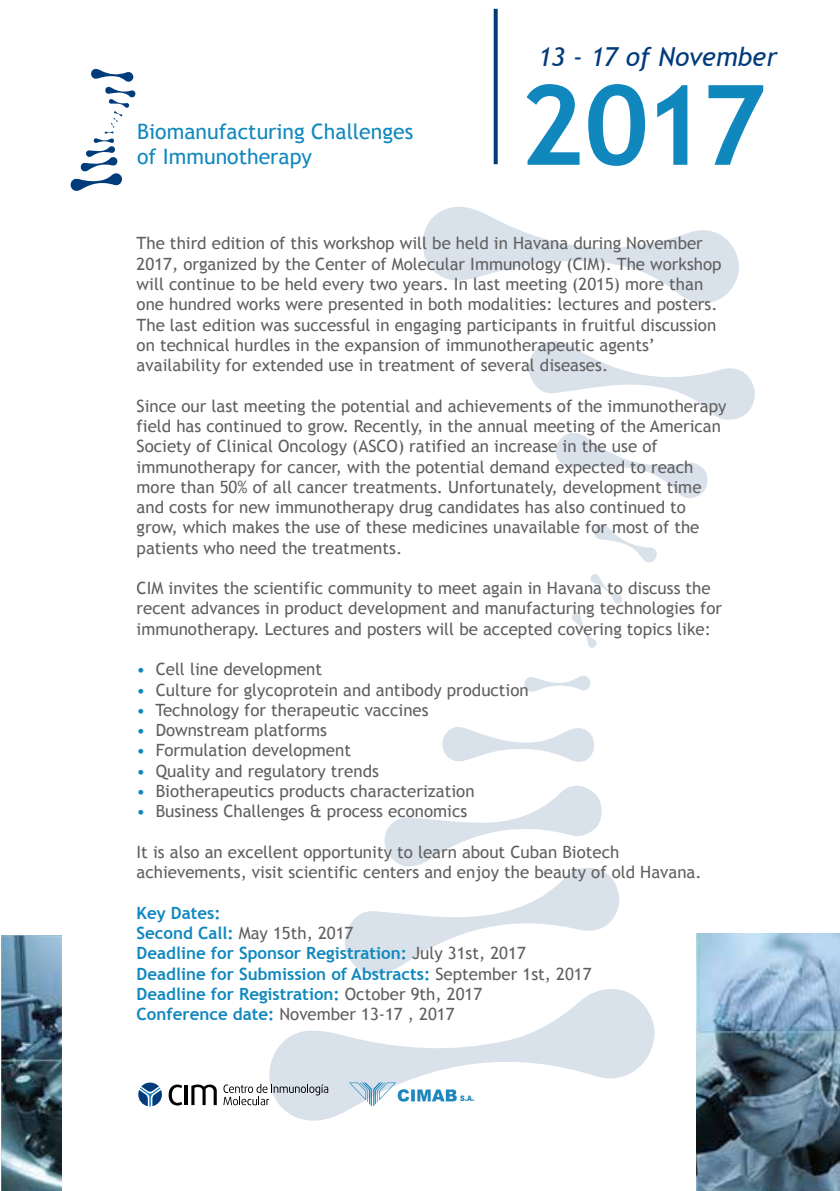
<style>
.page{position:relative;width:840px;height:1191px;background:#fff}
.page>*{position:absolute;margin:0;border:0;box-sizing:border-box;transform-origin:0 0}
.t1{font:700 110.8px "Trebuchet MS";color:#1088be}
.t2{font:italic 26.2px "Trebuchet MS";color:#003b7b}
.t3{font:21.2px/25.4px "Trebuchet MS";color:#1088be}
.t4{font:16.8px/20.2px "Trebuchet MS";color:#605f5f}
.t5{font:700 16.8px/20.2px "Trebuchet MS";color:#1088be}
.t6{font:900 7.6px "Arial";color:#1d88be;scale:.85 1}
.s1{color:#1088be}
.s2{font-weight:400;color:#605f5f}
</style>
<div class="page">
<svg style="left:269px;top:989px;width:385px;height:131px"></svg>
<svg style="left:344px;top:786px;width:276px;height:189px"></svg>
<svg style="left:442px;top:727px;width:151px;height:35px"></svg>
<svg style="left:524px;top:676px;width:66px;height:16px"></svg>
<svg style="left:572px;top:612px;width:25px;height:36px"></svg>
<svg style="left:590px;top:574px;width:32px;height:30px"></svg>
<svg style="left:422px;top:207px;width:316px;height:96px"></svg>
<svg style="left:528px;top:341px;width:226px;height:79px"></svg>
<svg style="left:556px;top:433px;width:151px;height:65px"></svg>
<svg style="left:594px;top:524px;width:63px;height:39px"></svg>
<svg style="left:70px;top:69px;width:66px;height:122px"></svg>
<svg style="left:493px;top:9px;width:4px;height:155px"></svg>
<svg style="left:223px;top:1083px;width:105px;height:22px"></svg>
<svg style="left:168px;top:1084px;width:14px;height:21px"></svg>
<hr style="left:185px;top:1085px;width:3px;height:20px;background:#010001">
<svg style="left:191px;top:1084px;width:26px;height:21px"></svg>
<svg style="left:138px;top:1082px;width:24px;height:24px"></svg>
<svg style="left:349px;top:1082px;width:107px;height:24px"></svg>
<img style="left:696px;top:933px;width:143px;height:258px">
<img style="left:1px;top:935px;width:60px;height:256px">
<p class="t3" style="left:137px;top:119px;width:277px">Biomanufacturing Challenges of Immunotherapy</p>
<h2 class="t2" style="left:537px;top:41px;width:241px">13 - 17 of November</h2>
<h1 class="t1" style="left:519px;top:56px;width:248px">2017</h1>
<p class="t4" style="left:136px;top:234px;width:586px">The third edition of this workshop will be held in Havana during November 2017, organized by the Center of Molecular Immunology (CIM). The workshop will continue to be held every two years. In last meeting (2015) more than one hundred works were presented in both modalities: lectures and posters.<br>The last edition was successful in engaging participants in fruitful discussion on technical hurdles in the expansion of immunotherapeutic agents’ availability for extended use in treatment of several diseases.</p>
<p class="t4" style="left:136px;top:396px;width:591px">Since our last meeting the potential and achievements of the immunotherapy field has continued to grow. Recently, in the annual meeting of the American Society of Clinical Oncology (ASCO) ratified an increase in the use of immunotherapy for cancer, with the potential demand expected to reach more than 50% of all cancer treatments. Unfortunately, development time and costs for new immunotherapy drug candidates has also continued to grow, which makes the use of these medicines unavailable for most of the patients who need the treatments.</p>
<p class="t4" style="left:136px;top:578px;width:586px">CIM invites the scientific community to meet again in Havana to discuss the recent advances in product development and manufacturing technologies for immunotherapy. Lectures and posters will be accepted covering topics like:</p>
<p class="t4" style="left:136px;top:659px;width:187px"><span class="s1">•</span> Cell line development</p>
<p class="t4" style="left:136px;top:680px;width:393px"><span class="s1">•</span> Culture for glycoprotein and antibody production</p>
<p class="t4" style="left:136px;top:700px;width:293px"><span class="s1">•</span> Technology for therapeutic vaccines</p>
<p class="t4" style="left:136px;top:720px;width:192px"><span class="s1">•</span> Downstream platforms</p>
<p class="t4" style="left:136px;top:740px;width:216px"><span class="s1">•</span> Formulation development</p>
<p class="t4" style="left:136px;top:761px;width:244px"><span class="s1">•</span> Quality and regulatory trends</p>
<p class="t4" style="left:136px;top:781px;width:339px"><span class="s1">•</span> Biotherapeutics products characterization</p>
<p class="t4" style="left:136px;top:801px;width:332px"><span class="s1">•</span> Business Challenges &amp; process economics</p>
<p class="t4" style="left:136px;top:842px;width:566px">It is also an excellent opportunity to learn about Cuban Biotech achievements, visit scientific centers and enjoy the beauty of old Havana.</p>
<p class="t5" style="left:136px;top:902px;width:456px">Key Dates:<br>Second Call: <span class="s2">May 15th, 2017<br></span>Deadline for Sponsor Registration: <span class="s2">July 31st, 2017<br></span>Deadline for Submission of Abstracts: <span class="s2">September 1st, 2017<br></span>Deadline for Registration: <span class="s2">October 9th, 2017<br></span>Conference date: <span class="s2">November 13-17 , 2017</span></p>
<p class="t6" style="left:460px;top:1093px;width:18px">S.A.</p>
</div>
